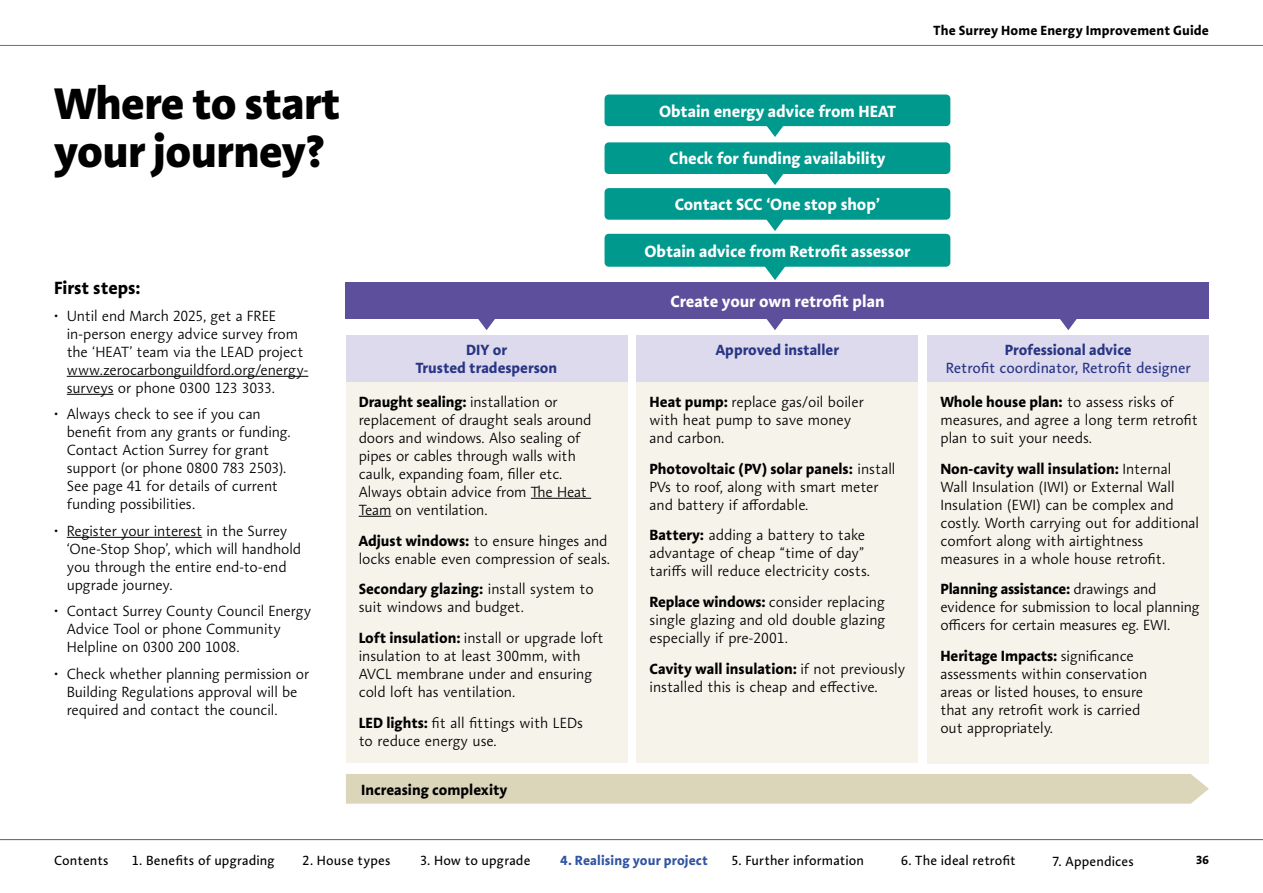
<style>
.page{position:relative;width:1263px;height:893px;background:#fff}
.page>*{position:absolute;margin:0;border:0;box-sizing:border-box;transform-origin:0 0}
.t1{font:800 45px/48px "Aroma No 2 LT Pro";letter-spacing:-.01em;color:#000}
.intro{font:700 18px "Aroma No 2 LT Pro";color:#000}
.body_10_12_light{font:700 16.5px "Aroma No 2 LT Pro";color:#fff}
.body_10_12_light-2{font:300 15px/18px "Aroma No 2 LT Pro";letter-spacing:-.005em;color:#000}
.body_10_12_light-3{font:15px/18px "Aroma No 2 LT Pro";color:#283583;text-align:center}
.body_10_12_light-4{font:700 15px/18px "Aroma No 2 LT Pro";color:#283583;text-align:center}
.body_10_12_light-5{font:700 15px "Aroma No 2 LT Pro";color:#000}
.t2{font:13.5px "Aroma No 2 LT Pro";letter-spacing:.01em;color:#000}
.t3{font:700 13.5px "Aroma No 2 LT Pro";letter-spacing:.015em;color:#000}
.t4{font:700 13.5px "Aroma No 2 LT Pro";letter-spacing:.01em;color:#3154a1}
.t5{font:700 12px "Aroma No 2 LT Pro";color:#000}
.s1{font-weight:700}
</style>
<div class="page">
<hr style="left:0;top:45px;width:1263px;height:1px;background:#70706f">
<hr style="left:67px;top:376px;width:241px;height:1px;background:#000">
<hr style="left:67px;top:394px;width:47px;height:1px;background:#000">
<hr style="left:67px;top:537px;width:135px;height:1px;background:#000">
<svg style="left:766px;top:174px;width:18px;height:11px"></svg>
<svg style="left:767px;top:220px;width:16px;height:11px"></svg>
<svg style="left:765px;top:267px;width:20px;height:13px"></svg>
<svg style="left:766px;top:319px;width:18px;height:11px"></svg>
<svg style="left:1060px;top:319px;width:17px;height:11px"></svg>
<svg style="left:478px;top:319px;width:17px;height:11px"></svg>
<div style="left:346px;top:774px;width:863px;height:30px;background:#dbd6ba"></div>
<svg style="left:752px;top:126px;width:46px;height:11px"></svg>
<div style="left:604px;top:95px;width:346px;height:31px;background:#00998e;border-radius:4px"></div>
<div style="left:604px;top:142px;width:346px;height:32px;background:#00998e;border-radius:4px"></div>
<div style="left:604px;top:188px;width:346px;height:32px;background:#00998e;border-radius:4px"></div>
<div style="left:604px;top:234px;width:346px;height:33px;background:#00998e;border-radius:4px"></div>
<div style="left:346px;top:283px;width:863px;height:36px;background:#5e4f9c"></div>
<div style="left:346px;top:335px;width:281px;height:47px;background:#dddaee"></div>
<div style="left:346px;top:383px;width:281px;height:380px;background:#f5f3ea"></div>
<hr style="left:531px;top:498px;width:60px;height:1px;background:#000">
<hr style="left:359px;top:516px;width:32px;height:1px;background:#000">
<div style="left:637px;top:335px;width:281px;height:47px;background:#dddaee"></div>
<div style="left:637px;top:383px;width:281px;height:380px;background:#f5f3ea"></div>
<div style="left:928px;top:335px;width:281px;height:47px;background:#dddaee"></div>
<div style="left:928px;top:383px;width:281px;height:381px;background:#f5f3ea"></div>
<hr style="left:0;top:839px;width:1263px;height:1px;background:#70706f">
<h2 class="t1" style="left:54px;top:78px;width:288px">Where to start your journey?</h2>
<p class="intro" style="left:54px;top:276px;width:88px">First steps:</p>
<p class="body_10_12_light-2" style="left:67px;top:306px;width:243px;text-indent:-13px">• Until end March 2025, get a FREE in-person energy advice survey from the ‘HEAT’ team via the LEAD project www.zerocarbonguildford.org/energy&shy;surveys or phone 0300 123 3033.</p>
<p class="body_10_12_light-2" style="left:67px;top:405px;width:225px;text-indent:-13px">• Always check to see if you can benefit from any grants or funding.<br>Contact Action Surrey for grant support (or phone 0800 783 2503).<br>See page 41 for details of current funding possibilities.</p>
<p class="body_10_12_light-2" style="left:67px;top:521px;width:236px;text-indent:-13px">• Register your interest in the Surrey ‘One-Stop Shop’, which will handhold you through the entire end-to-end upgrade journey.</p>
<p class="body_10_12_light-2" style="left:67px;top:602px;width:246px;text-indent:-13px">• Contact Surrey County Council Energy<br>Advice Tool or phone Community<br>Helpline on 0300 200 1008.</p>
<p class="body_10_12_light-2" style="left:67px;top:665px;width:244px;text-indent:-13px">• Check whether planning permission or<br>Building Regulations approval will be required and contact the council.</p>
<p class="body_10_12_light-4" style="left:416px;top:341px;width:143px">DIY or<br>Trusted tradesperson</p>
<p class="body_10_12_light-2" style="left:359px;top:392px;width:234px"><span class="s1">Draught sealing:</span> installation or replacement of draught seals around doors and windows. Also sealing of pipes or cables through walls with caulk, expanding foam, filler etc.<br>Always obtain advice from The Heat<br>Team on ventilation.</p>
<p class="body_10_12_light-2" style="left:359px;top:531px;width:253px"><span class="s1">Adjust windows:</span> to ensure hinges and locks enable even compression of seals.</p>
<p class="body_10_12_light-2" style="left:359px;top:580px;width:237px"><span class="s1">Secondary glazing:</span> install system to suit windows and budget.</p>
<p class="body_10_12_light-2" style="left:359px;top:629px;width:246px"><span class="s1">Loft insulation:</span> install or upgrade loft insulation to at least 300mm, with AVCL membrane under and ensuring cold loft has ventilation.</p>
<p class="body_10_12_light-2" style="left:359px;top:713px;width:226px"><span class="s1">LED lights:</span> fit all fittings with LEDs to reduce energy use.</p>
<p class="body_10_12_light-5" style="left:361px;top:779px;width:148px">Increasing complexity</p>
<p class="t3" style="left:934px;top:21px;width:277px">The Surrey Home Energy Improvement Guide</p>
<p class="body_10_12_light" style="left:659px;top:100px;width:238px">Obtain energy advice from HEAT</p>
<p class="body_10_12_light" style="left:669px;top:148px;width:218px">Check for funding availability</p>
<p class="body_10_12_light" style="left:675px;top:193px;width:207px">Contact SCC ‘One stop shop’</p>
<p class="body_10_12_light" style="left:644px;top:240px;width:267px">Obtain advice from Retrofit assessor</p>
<p class="body_10_12_light" style="left:670px;top:290px;width:216px">Create your own retrofit plan</p>
<p class="body_10_12_light-4" style="left:716px;top:341px;width:125px">Approved installer</p>
<p class="body_10_12_light-2" style="left:649px;top:392px;width:216px"><span class="s1">Heat pump:</span> replace gas/oil boiler with heat pump to save money and carbon.</p>
<p class="body_10_12_light-2" style="left:649px;top:459px;width:247px"><span class="s1">Photovoltaic (PV) solar panels:</span> install<br>PVs to roof, along with smart meter and battery if affordable.</p>
<p class="body_10_12_light-2" style="left:649px;top:526px;width:222px"><span class="s1">Battery:</span> adding a battery to take advantage of cheap “time of day” tariffs will reduce electricity costs.</p>
<p class="body_10_12_light-2" style="left:649px;top:593px;width:237px;text-align:justify"><span class="s1">Replace windows:</span> consider replacing single glazing and old double glazing especially if pre-2001.</p>
<p class="body_10_12_light-2" style="left:649px;top:659px;width:257px"><span class="s1">Cavity wall insulation:</span> if not previously installed this is cheap and effective.</p>
<p class="body_10_12_light-3" style="left:946px;top:341px;width:247px"><span class="s1">Professional advice<br></span>Retrofit coordinator, Retrofit designer</p>
<p class="body_10_12_light-2" style="left:940px;top:392px;width:259px"><span class="s1">Whole house plan:</span> to assess risks of measures, and agree a long term retrofit plan to suit your needs.</p>
<p class="body_10_12_light-2" style="left:940px;top:459px;width:260px"><span class="s1">Non-cavity wall insulation:</span> Internal Wall Insulation (IWI) or External Wall Insulation (EWI) can be complex and costly. Worth carrying out for additional comfort along with airtightness measures in a whole house retrofit.</p>
<p class="body_10_12_light-2" style="left:940px;top:580px;width:261px"><span class="s1">Planning assistance:</span> drawings and evidence for submission to local planning officers for certain measures eg. EWI.</p>
<p class="body_10_12_light-2" style="left:940px;top:647px;width:208px"><span class="s1">Heritage Impacts:</span> significance assessments within conservation areas or listed houses, to ensure that any retrofit work is carried out appropriately.</p>
<p class="t2" style="left:54px;top:852px;width:56px">Contents</p>
<p class="t2" style="left:132px;top:852px;width:144px">1. Benefits of upgrading</p>
<p class="t2" style="left:303px;top:852px;width:89px">2. House types</p>
<p class="t2" style="left:420px;top:852px;width:112px">3. How to upgrade</p>
<p class="t2" style="left:731px;top:852px;width:134px">5. Further information</p>
<p class="t2" style="left:901px;top:852px;width:116px">6. The ideal retrofit</p>
<p class="t2" style="left:1052px;top:852px;width:83px">7. Appendices</p>
<p class="t5" style="left:1196px;top:852px;width:15px">36</p>
<p class="t4" style="left:561px;top:852px;width:149px">4. Realising your project</p>
</div>
